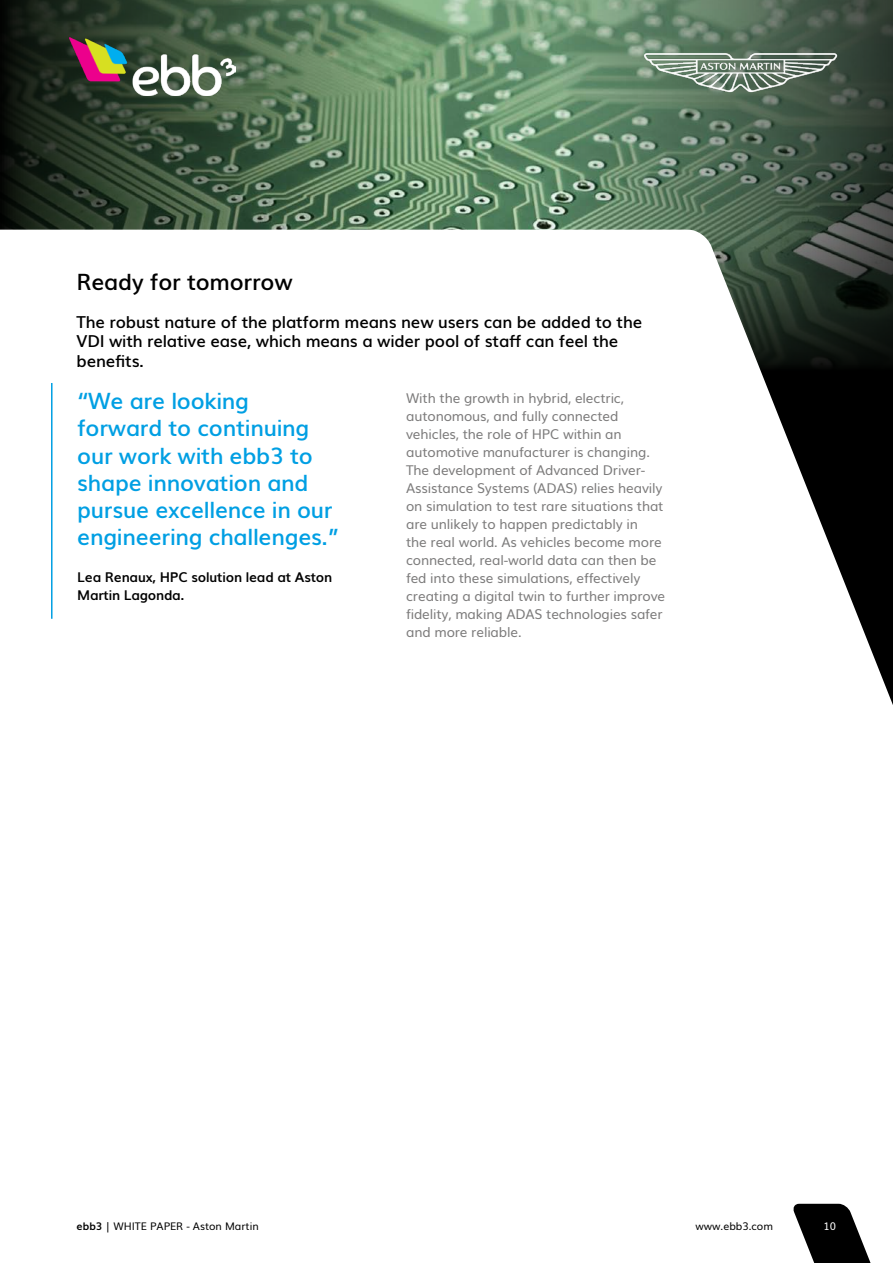
<style>
.page{position:relative;width:893px;height:1263px;background:#fff}
.page>*{position:absolute;margin:0;border:0;box-sizing:border-box;transform-origin:0 0}
.t1{font:600 22.5px/27px "Muli";letter-spacing:-.01em;color:#009fe3}
.t2{font:600 22.5px "Muli";letter-spacing:-.01em;color:#000}
.t3{font:600 16.5px/19.5px "Muli";letter-spacing:-.01em;color:#000}
.t4{font:13.5px/18px "Muli";letter-spacing:-.01em;color:#7c7b7b}
.t5{font:700 13.5px/18px "Muli";letter-spacing:-.01em;color:#000}
.t6{font:10.5px "Muli";color:#000}
.t7{font:10.5px "Muli";color:#fff}
.s1{font-weight:700}
</style>
<div class="page">
<img style="left:405px;top:0;width:149px;height:230px">
<svg style="left:0;top:0;width:405px;height:230px;background:#415941"></svg>
<svg style="left:554px;top:0;width:339px;height:230px;background:#56715b"></svg>
<svg style="left:692px;top:230px;width:201px;height:475px"></svg>
<img style="left:68px;top:37px;width:167px;height:58px">
<img style="left:601px;top:14px;width:279px;height:116px">
<svg style="left:793px;top:1204px;width:78px;height:59px"></svg>
<hr style="left:51px;top:383px;width:2px;height:236px;background:#009fe3">
<h1 class="t2" style="left:77px;top:264px;width:218px">Ready for tomorrow</h1>
<p class="t3" style="left:77px;top:311px;width:567px">The robust nature of the platform means new users can be added to the<br>VDI with relative ease, which means a wider pool of staff can feel the benefits.</p>
<p class="t4" style="left:406px;top:388px;width:261px">With the growth in hybrid, electric, autonomous, and fully connected vehicles, the role of HPC within an automotive manufacturer is changing.<br>The development of Advanced Driver-Assistance Systems (ADAS) relies heavily on simulation to test rare situations that are unlikely to happen predictably in<br>the real world. As vehicles become more connected, real-world data can then be fed into these simulations, effectively creating a digital twin to further improve fidelity, making ADAS technologies safer and more reliable.</p>
<h1 class="t1" style="left:77px;top:386px;width:263px">“We are looking forward to continuing our work with ebb3 to shape innovation and pursue excellence in our engineering challenges.”</h1>
<p class="t5" style="left:77px;top:567px;width:257px">Lea Renaux, HPC solution lead at Aston<br>Martin Lagonda.</p>
<p class="t6" style="left:77px;top:1217px;width:184px"><span class="s1">ebb3</span> | WHITE PAPER - Aston Martin</p>
<p class="t6" style="left:695px;top:1217px;width:79px">www.ebb3.com</p>
<p class="t7" style="left:823px;top:1217px;width:14px">10</p>
</div>
